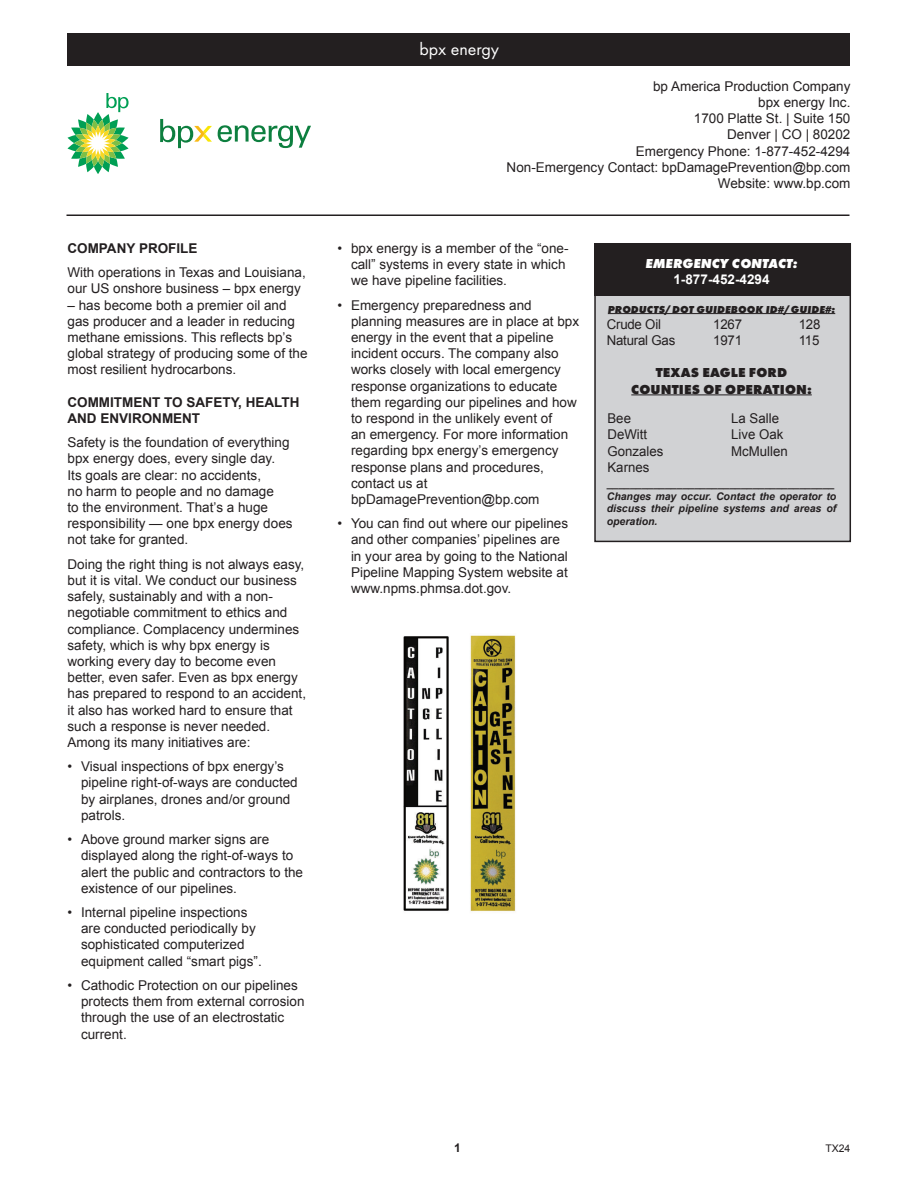
<style>
.page{position:relative;width:918px;height:1188px;background:#fff}
.page>*{position:absolute;margin:0;border:0;box-sizing:border-box;transform-origin:0 0}
.t1{font:18px "Futura PT";color:#fff}
.t2{font:13.5px/16.2px "Arial";color:#231f20}
.t3{font:700 13.5px/16.2px "Arial";color:#231f20}
.t4{font:800 13.5px "Futura PT";letter-spacing:.01em;color:#231f20}
.t5{font:italic 800 13.5px "Futura PT";color:#fff}
.t6{font:700 13.5px "Arial";color:#fff}
.t7{font:700 12px "Arial";color:#231f20}
.t8{font:italic 700 10.5px/12.6px "Arial";color:#231f20;text-align:justify}
.t9{font:italic 800 10.5px "Futura PT";letter-spacing:.01em;color:#231f20}
.t10{font:10.5px "Arial";color:#231f20}
</style>
<div class="page">
<hr style="left:67px;top:214px;width:783px;height:2px;background:#231f20">
<div style="left:68px;top:34px;width:782px;height:32px;background:#231f20"></div>
<div style="left:595px;top:244px;width:255px;height:297px;background:#d1d2d4"></div>
<div style="left:594px;top:243px;width:257px;height:299px;border:2px solid #231f20"></div>
<div style="left:594px;top:244px;width:257px;height:52px;background:#231f20"></div>
<hr style="left:608px;top:313px;width:227px;height:1px;background:#231f20">
<hr style="left:631px;top:395px;width:181px;height:1px;background:#231f20">
<svg style="left:68px;top:93px;width:61px;height:81px"></svg>
<svg style="left:218px;top:125px;width:93px;height:23px"></svg>
<svg style="left:160px;top:119px;width:52px;height:29px"></svg>
<img style="left:403px;top:635px;width:113px;height:277px">
<p class="t3" style="left:68px;top:240px;width:132px">COMPANY PROFILE</p>
<p class="t2" style="left:68px;top:264px;width:240px">With operations in Texas and Louisiana, our US onshore business – bpx energy</p>
<p class="t2" style="left:68px;top:297px;width:242px">– has become both a premier oil and gas producer and a leader in reducing methane emissions. This reflects bp’s global strategy of producing some of the most resilient hydrocarbons.</p>
<p class="t3" style="left:68px;top:394px;width:233px">COMMITMENT TO SAFETY, HEALTH<br>AND ENVIRONMENT</p>
<p class="t2" style="left:68px;top:435px;width:227px">Safety is the foundation of everything bpx energy does, every single day.<br>Its goals are clear: no accidents,<br>no harm to people and no damage<br>to the environment. That’s a huge responsibility — one bpx energy does not take for granted.</p>
<p class="t2" style="left:68px;top:556px;width:240px">Doing the right thing is not always easy, but it is vital. We conduct our business safely, sustainably and with a non&shy;negotiable commitment to ethics and compliance. Complacency undermines safety, which is why bpx energy is working every day to become even better, even safer. Even as bpx energy has prepared to respond to an accident, it also has worked hard to ensure that such a response is never needed.<br>Among its many initiatives are:</p>
<p class="t2" style="left:81px;top:759px;width:218px;text-indent:-14px">• Visual inspections of bpx energy’s pipeline right-of-ways are conducted by airplanes, drones and/or ground patrols.</p>
<p class="t2" style="left:81px;top:831px;width:224px;text-indent:-14px">• Above ground marker signs are displayed along the right-of-ways to alert the public and contractors to the existence of our pipelines.</p>
<p class="t2" style="left:81px;top:904px;width:182px;text-indent:-14px">• Internal pipeline inspections are conducted periodically by sophisticated computerized equipment called “smart pigs”.</p>
<p class="t2" style="left:81px;top:977px;width:225px;text-indent:-14px">• Cathodic Protection on our pipelines protects them from external corrosion through the use of an electrostatic current.</p>
<p class="t1" style="left:419px;top:38px;width:81px">bpx energy</p>
<p class="t2" style="left:653px;top:78px;width:199px">bp America Production Company</p>
<p class="t2" style="left:758px;top:94px;width:94px">bpx energy Inc.</p>
<p class="t2" style="left:694px;top:111px;width:158px">1700 Platte St. | Suite 150</p>
<p class="t2" style="left:727px;top:127px;width:125px">Denver | CO | 80202</p>
<p class="t2" style="left:636px;top:143px;width:216px">Emergency Phone: 1-877-452-4294</p>
<p class="t2" style="left:507px;top:159px;width:345px">Non-Emergency Contact: bpDamagePrevention@bp.com</p>
<p class="t2" style="left:718px;top:175px;width:134px">Website: www.bp.com</p>
<p class="t2" style="left:351px;top:240px;width:219px;text-indent:-14px">• bpx energy is a member of the “one&shy;call” systems in every state in which we have pipeline facilities.</p>
<p class="t2" style="left:351px;top:297px;width:230px;text-indent:-14px">• Emergency preparedness and planning measures are in place at bpx energy in the event that a pipeline incident occurs. The company also works closely with local emergency response organizations to educate them regarding our pipelines and how to respond in the unlikely event of<br>an emergency. For more information regarding bpx energy’s emergency response plans and procedures, contact us at bpDamagePrevention@bp.com</p>
<p class="t2" style="left:351px;top:516px;width:219px;text-indent:-14px">• You can find out where our pipelines and other companies’ pipelines are in your area by going to the National Pipeline Mapping System website at www.npms.phmsa.dot.gov.</p>
<p class="t5" style="left:645px;top:254px;width:154px">EMERGENCY CONTACT:</p>
<p class="t6" style="left:673px;top:270px;width:98px">1-877-452-4294</p>
<p class="t9" style="left:608px;top:302px;width:229px">PRODUCTS/DOT GUIDEBOOK ID#/GUIDE#:</p>
<p class="t2" style="left:607px;top:316px;width:56px">Crude Oil</p>
<p class="t2" style="left:713px;top:316px;width:30px">1267</p>
<p class="t2" style="left:799px;top:316px;width:23px">128</p>
<p class="t2" style="left:607px;top:332px;width:70px">Natural Gas</p>
<p class="t2" style="left:713px;top:332px;width:30px">1971</p>
<p class="t2" style="left:799px;top:332px;width:22px">115</p>
<p class="t4" style="left:656px;top:364px;width:133px">TEXAS EAGLE FORD</p>
<p class="t4" style="left:631px;top:380px;width:182px">COUNTIES OF OPERATION:</p>
<p class="t2" style="left:608px;top:410px;width:25px">Bee</p>
<p class="t2" style="left:608px;top:427px;width:41px">DeWitt</p>
<p class="t2" style="left:608px;top:443px;width:57px">Gonzales</p>
<p class="t2" style="left:608px;top:459px;width:43px">Karnes</p>
<p class="t2" style="left:731px;top:410px;width:49px">La Salle</p>
<p class="t2" style="left:731px;top:427px;width:54px">Live Oak</p>
<p class="t2" style="left:731px;top:443px;width:58px">McMullen</p>
<p class="t8" style="left:607px;top:477px;width:229px">_______________________________________</p>
<p class="t8" style="left:607px;top:490px;width:231px">Changes may occur. Contact the operator to discuss their pipeline systems and areas of operation.</p>
<p class="t7" style="left:454px;top:1140px;width:8px">1</p>
<p class="t10" style="left:825px;top:1141px;width:27px">TX24</p>
</div>
